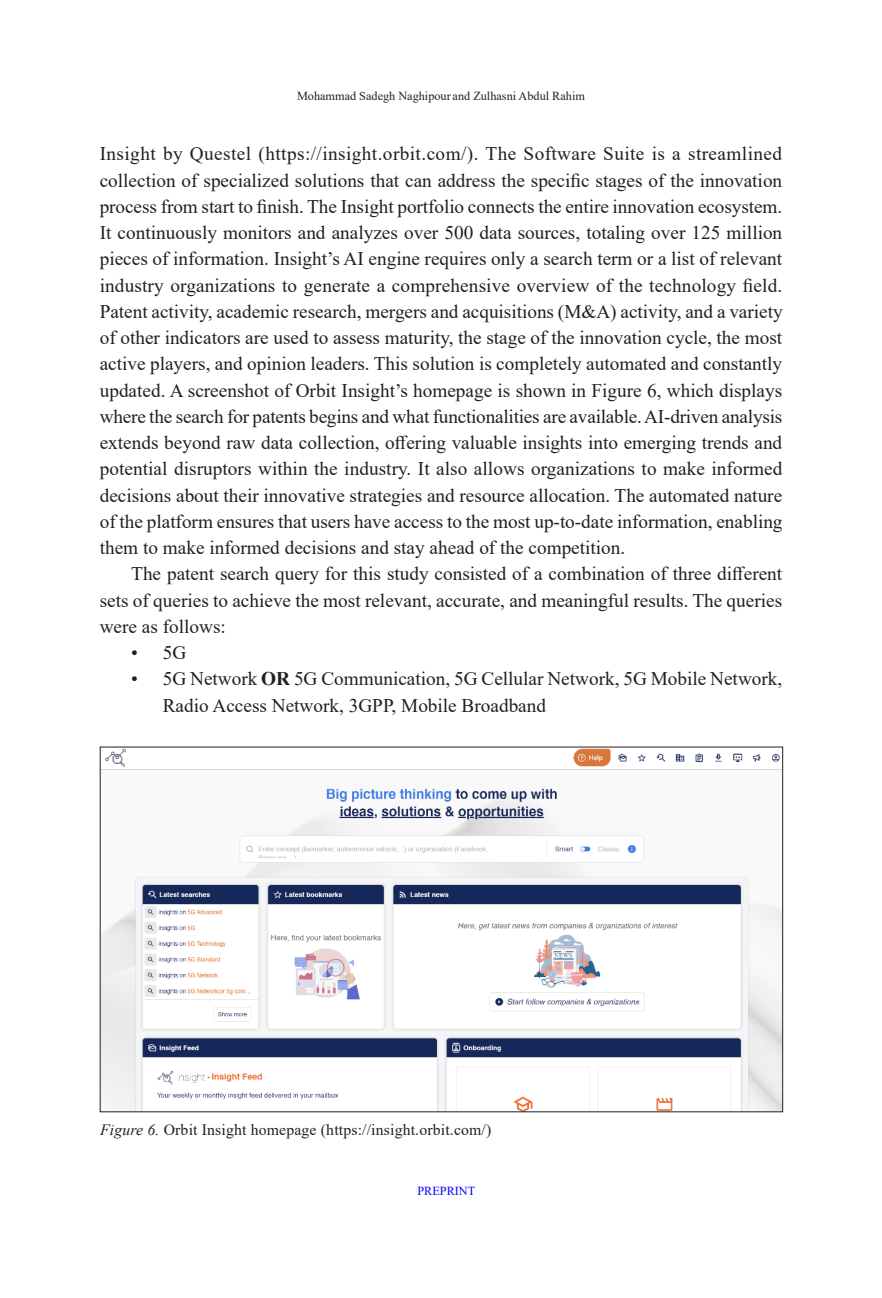
<style>
.page{position:relative;width:882px;height:1298px;background:#fff}
.page>*{position:absolute;margin:0;border:0;box-sizing:border-box;transform-origin:0 0}
.First_para_body_text{font:19.25px/26.2px "Times New Roman";color:#231f20;text-align:justify}
.Body_Text{font:19.25px/26.2px "Times New Roman";color:#231f20;text-align:justify}
.Body_Table{font:15.75px "Times New Roman";letter-spacing:.01em;color:#231f20}
.t1{font:12.25px "Times New Roman";color:#231f20}
.t2{font:12.25px "Times New Roman";color:#00f}
.s1{font-weight:700}
.s2{font-style:italic}
</style>
<div class="page">
<img style="left:102px;top:748px;width:679px;height:362px">
<p class="t1" style="left:297px;top:87px;width:289px">Mohammad Sadegh Naghipour and Zulhasni Abdul Rahim</p>
<p class="First_para_body_text" style="left:100px;top:140px;width:684px">Insight by Questel (https://insight.orbit.com/). The Software Suite is a streamlined collection of specialized solutions that can address the specific stages of the innovation process from start to finish. The Insight portfolio connects the entire innovation ecosystem.<br>It continuously monitors and analyzes over 500 data sources, totaling over 125 million pieces of information. Insight’s AI engine requires only a search term or a list of relevant industry organizations to generate a comprehensive overview of the technology field.<br>Patent activity, academic research, mergers and acquisitions (M&amp;A) activity, and a variety of other indicators are used to assess maturity, the stage of the innovation cycle, the most active players, and opinion leaders. This solution is completely automated and constantly updated. A screenshot of Orbit Insight’s homepage is shown in Figure 6, which displays where the search for patents begins and what functionalities are available. AI-driven analysis extends beyond raw data collection, offering valuable insights into emerging trends and potential disruptors within the industry. It also allows organizations to make informed decisions about their innovative strategies and resource allocation. The automated nature of the platform ensures that users have access to the most up-to-date information, enabling them to make informed decisions and stay ahead of the competition.</p>
<p class="Body_Text" style="left:100px;top:560px;width:684px;text-indent:32px">The patent search query for this study consisted of a combination of three different sets of queries to achieve the most relevant, accurate, and meaningful results. The queries were as follows:</p>
<p class="First_para_body_text" style="left:131px;top:639px;width:57px">• 5G</p>
<p class="First_para_body_text" style="left:163px;top:665px;width:621px;text-indent:-32px">• 5G Network <span class="s1">OR</span> 5G Communication, 5G Cellular Network, 5G Mobile Network,<br>Radio Access Network, 3GPP, Mobile Broadband</p>
<p class="Body_Table" style="left:100px;top:1119px;width:393px"><span class="s2">Figure 6.</span> Orbit Insight homepage (https://insight.orbit.com/)</p>
<p class="t2" style="left:417px;top:1182px;width:59px">PREPRINT</p>
</div>
